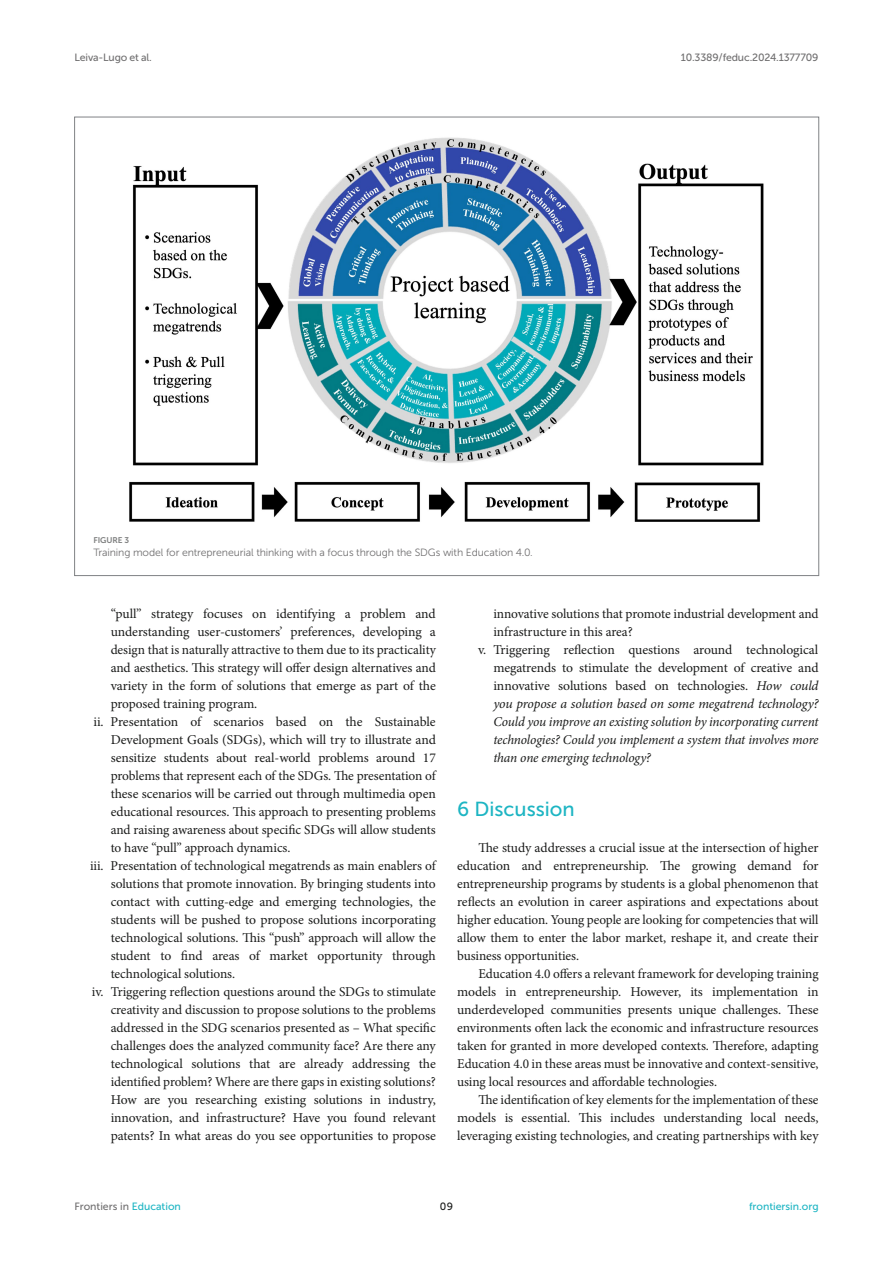
<style>
.page{position:relative;width:893px;height:1263px;background:#fff}
.page>*{position:absolute;margin:0;border:0;box-sizing:border-box;transform-origin:0 0}
.HEAD_1{font:20.25px "Museo Sans 500";color:#1db5c3}
.NL_MID{font:13.5px/18px "Minion Pro";letter-spacing:-.01em;color:#1b1c1b;text-align:justify}
.TEXT{font:13.5px/18px "Minion Pro";letter-spacing:-.005em;color:#1b1c1b;text-align:justify}
.TEXT_FLUSH{font:13.5px/18px "Minion Pro";letter-spacing:-.01em;color:#1b1c1b;text-align:justify}
.NL_BLW{font:italic 13.5px/18px "Minion Pro";letter-spacing:-.015em;color:#1b1c1b;text-align:justify}
.NL_ABV{font:13.5px/18px "Minion Pro";letter-spacing:-.005em;color:#1b1c1b;text-align:justify}
.FIG_LEG{font:10.5px "Museo Sans 300";letter-spacing:-.01em;color:#706f70}
.t1{font:10.5px "Museo Sans 500";letter-spacing:-.015em;color:#706f70}
.t2{font:10.5px "Museo Sans 500";color:#1db5c3}
.t3{font:10.5px "Museo Sans 500";color:#1b1c1b}
.FIG_HD{font:8.25px "Museo Sans 700";letter-spacing:-.01em;color:#7e7f7f}
.s1{font-style:normal}
.s2{color:#1db5c3}
</style>
<div class="page">
<img style="left:129px;top:137px;width:635px;height:385px">
<p class="t1" style="left:74px;top:51px;width:79px">Leiva-Lugo et al.</p>
<p class="t1" style="left:681px;top:51px;width:139px">10.3389/feduc.2024.1377709</p>
<p class="FIG_HD" style="left:94px;top:535px;width:37px">FIGURE 3</p>
<p class="FIG_LEG" style="left:94px;top:547px;width:441px">Training model for entrepreneurial thinking with a focus through the SDGs with Education 4.0.</p>
<p class="NL_ABV" style="left:111px;top:605px;width:327px">“pull” strategy focuses on identifying a problem and understanding user-customers’ preferences, developing a design that is naturally attractive to them due to its practicality and aesthetics. This strategy will offer design alternatives and variety in the form of solutions that emerge as part of the proposed training program.</p>
<p class="NL_MID" style="left:111px;top:713px;width:327px;text-indent:-17px">ii. Presentation of scenarios based on the Sustainable Development Goals (SDGs), which will try to illustrate and sensitize students about real-world problems around 17 problems that represent each of the SDGs. The presentation of these scenarios will be carried out through multimedia open educational resources. This approach to presenting problems and raising awareness about specific SDGs will allow students to have “pull” approach dynamics.</p>
<p class="NL_MID" style="left:111px;top:857px;width:327px;text-indent:-21px">iii. Presentation of technological megatrends as main enablers of solutions that promote innovation. By bringing students into contact with cutting-edge and emerging technologies, the students will be pushed to propose solutions incorporating technological solutions. This “push” approach will allow the student to find areas of market opportunity through technological solutions.</p>
<p class="NL_MID" style="left:111px;top:983px;width:327px;text-indent:-19px">iv. Triggering reflection questions around the SDGs to stimulate creativity and discussion to propose solutions to the problems addressed in the SDG scenarios presented as – What specific challenges does the analyzed community face? Are there any technological solutions that are already addressing the identified problem? Where are there gaps in existing solutions?<br>How are you researching existing solutions in industry, innovation, and infrastructure? Have you found relevant patents? In what areas do you see opportunities to propose</p>
<p class="NL_MID" style="left:493px;top:605px;width:327px">innovative solutions that promote industrial development and infrastructure in this area?</p>
<p class="NL_BLW" style="left:493px;top:641px;width:327px;text-indent:-15px"><span class="s1">v. Triggering reflection questions around technological megatrends to stimulate the development of creative and innovative solutions based on technologies.</span> How could you propose a solution based on some megatrend technology?<br>Could you improve an existing solution by incorporating current technologies? Could you implement a system that involves more than one emerging technology?</p>
<p class="HEAD_1" style="left:457px;top:798px;width:119px">6 Discussion</p>
<p class="TEXT_FLUSH" style="left:457px;top:839px;width:363px;text-indent:21px">The study addresses a crucial issue at the intersection of higher education and entrepreneurship. The growing demand for entrepreneurship programs by students is a global phenomenon that reflects an evolution in career aspirations and expectations about higher education. Young people are looking for competencies that will allow them to enter the labor market, reshape it, and create their business opportunities.</p>
<p class="TEXT" style="left:457px;top:965px;width:363px;text-indent:21px">Education 4.0 offers a relevant framework for developing training models in entrepreneurship. However, its implementation in underdeveloped communities presents unique challenges. These environments often lack the economic and infrastructure resources taken for granted in more developed contexts. Therefore, adapting Education 4.0 in these areas must be innovative and context-sensitive, using local resources and affordable technologies.</p>
<p class="TEXT" style="left:457px;top:1091px;width:363px;text-indent:21px">The identification of key elements for the implementation of these models is essential. This includes understanding local needs, leveraging existing technologies, and creating partnerships with key</p>
<p class="t1" style="left:74px;top:1200px;width:108px">Frontiers in <span class="s2">Education</span></p>
<p class="t3" style="left:440px;top:1200px;width:15px">09</p>
<p class="t2" style="left:749px;top:1200px;width:71px">frontiersin.org</p>
</div>
